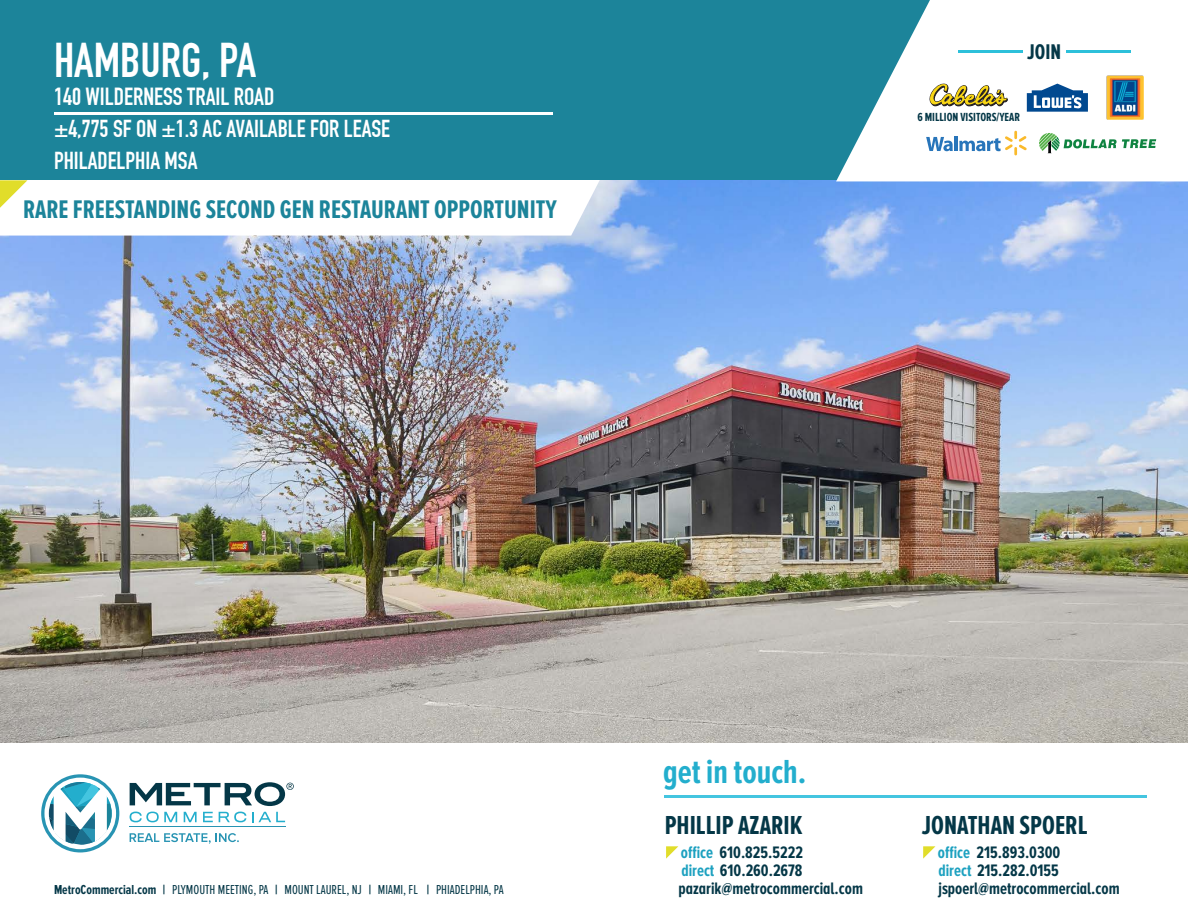
<style>
.page{position:relative;width:1188px;height:918px;background:#fff}
.page>*{position:absolute;margin:0;border:0;box-sizing:border-box;transform-origin:0 0}
.t1{font:47.7px "DIN Engschrift";color:#fff}
.t2{font:700 34.65px "Proxima Nova Ex Cn";color:#23aecd}
.t3{font:700 27px "Proxima Nova A Ex Cn";color:#043747}
.t4{font:700 26.4px "Proxima Nova Ex Cn";color:#1c849a}
.t5{font:24.15px "DIN Engschrift";color:#fff}
.t6{font:24px/31.8px "DIN Engschrift";color:#fff}
.t7{font:700 22.05px "Proxima Nova Ex Cn";color:#043747}
.t8{font:700 17.25px/18px "Proxima Nova A Ex Cn";color:#043747}
.t9{font:13.5px "Proxima Nova Ex Cn";color:#043747}
.t10{font:700 12.15px "Proxima Nova Ex Cn";color:#043747}
.s1{font-weight:700}
.s2{color:#1da1c0}
</style>
<div class="page">
<img style="left:0;top:180px;width:1188px;height:562px">
<div style="left:0;top:0;width:1188px;height:180px;background:#1c849a"></div>
<svg style="left:836px;top:0;width:352px;height:181px;fill:#fff"></svg>
<hr style="left:1066px;top:50px;width:64px;height:3px;background:#2dc0da">
<hr style="left:958px;top:50px;width:65px;height:3px;background:#2dc0da">
<hr style="left:54px;top:112px;width:498px;height:2px;background:#fff">
<hr style="left:665px;top:795px;width:482px;height:3px;background:#44c5e0">
<svg style="left:41px;top:774px;width:78px;height:78px"></svg>
<hr style="left:130px;top:826px;width:156px;height:1px;background:#2894b3">
<svg style="left:130px;top:812px;width:47px;height:10px"></svg>
<svg style="left:184px;top:812px;width:13px;height:10px"></svg>
<svg style="left:203px;top:812px;width:10px;height:10px"></svg>
<svg style="left:219px;top:812px;width:27px;height:10px"></svg>
<svg style="left:252px;top:812px;width:33px;height:10px"></svg>
<svg style="left:130px;top:833px;width:109px;height:11px"></svg>
<svg style="left:130px;top:782px;width:164px;height:24px"></svg>
<svg style="left:0;top:180px;width:600px;height:56px"></svg>
<svg style="left:928px;top:82px;width:81px;height:25px;background:#c8be89"></svg>
<svg style="left:926px;top:137px;width:27px;height:14px"></svg>
<hr style="left:954px;top:136px;width:4px;height:15px;background:#2875ba">
<svg style="left:959px;top:131px;width:68px;height:24px;background:#dae2e3"></svg>
<svg style="left:1027px;top:84px;width:61px;height:28px;background:#618eba"></svg>
<svg style="left:1039px;top:133px;width:117px;height:20px;background:#bddcc7"></svg>
<img style="left:1107px;top:75px;width:37px;height:44px">
<svg style="left:666px;top:846px;width:12px;height:13px"></svg>
<svg style="left:923px;top:846px;width:12px;height:13px"></svg>
<h1 class="t1" style="left:54px;top:32px;width:204px">HAMBURG, PA</h1>
<h3 class="t5" style="left:54px;top:82px;width:222px">140 WILDERNESS TRAIL ROAD</h3>
<h3 class="t6" style="left:54px;top:113px;width:338px">±4,775 SF ON ±1.3 AC AVAILABLE FOR LEASE<br>PHILADELPHIA MSA</h3>
<h3 class="t4" style="left:23px;top:195px;width:535px">RARE FREESTANDING SECOND GEN RESTAURANT OPPORTUNITY</h3>
<p class="t7" style="left:1027px;top:40px;width:35px">JOIN</p>
<p class="t10" style="left:917px;top:110px;width:104px">6 MILLION VISITORS/YEAR</p>
<p class="t9" style="left:54px;top:882px;width:451px"><span class="s1">MetroCommercial.com |</span> PLYMOUTH MEETING, PA <span class="s1">|</span> MOUNT LAUREL, NJ <span class="s1">|</span> MIAMI, FL <span class="s1">|</span> PHIADELPHIA, PA</p>
<h2 class="t2" style="left:663px;top:752px;width:145px">get in touch.</h2>
<h3 class="t3" style="left:665px;top:810px;width:139px">PHILLIP AZARIK</h3>
<p class="t8" style="left:679px;top:843px;width:186px"><span class="s2">office</span> 610.825.5222<br><span class="s2">direct</span> 610.260.2678 pazarik@metrocommercial.com</p>
<h3 class="t3" style="left:922px;top:810px;width:167px">JONATHAN SPOERL</h3>
<p class="t8" style="left:938px;top:843px;width:183px"><span class="s2">office</span> 215.893.0300<br><span class="s2">direct</span> 215.282.0155 jspoerl@metrocommercial.com</p>
</div>
